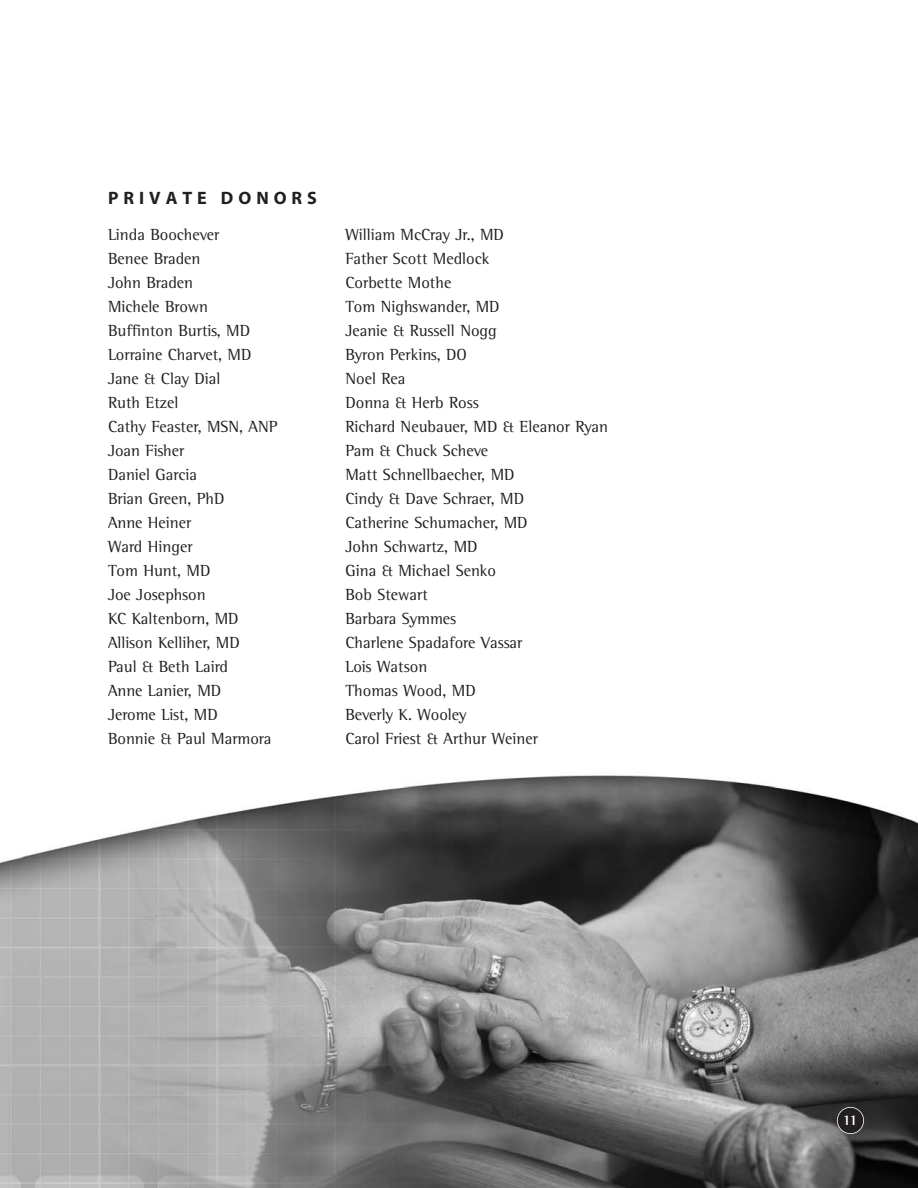
<style>
.page{position:relative;width:918px;height:1188px;background:#fff}
.page>*{position:absolute;margin:0;border:0;box-sizing:border-box;transform-origin:0 0}
.t1{font:18px "Myriad MM Bold";letter-spacing:.275em;color:#231f20}
.t2{font:16.5px "Rotis Semi Serif";color:#231f20}
.t3{font:700 15px "Rotis Semi Serif";color:#fff}
</style>
<div class="page">
<img style="left:0;top:775px;width:918px;height:413px">
<div style="left:838px;top:1108px;width:25px;height:25px;background:#231f20;border-radius:50%"></div>
<div style="left:837px;top:1107px;width:27px;height:27px;border:2px solid #fff;border-radius:50%"></div>
<p class="t1" style="left:108px;top:191px;width:211px">PRIVATE DONORS</p>
<p class="t2" style="left:108px;top:228px;width:113px">Linda Boochever</p>
<p class="t2" style="left:345px;top:228px;width:160px">William McCray Jr., MD</p>
<p class="t2" style="left:108px;top:252px;width:94px">Benee Braden</p>
<p class="t2" style="left:345px;top:252px;width:146px">Father Scott Medlock</p>
<p class="t2" style="left:108px;top:276px;width:87px">John Braden</p>
<p class="t2" style="left:345px;top:276px;width:107px">Corbette Mothe</p>
<p class="t2" style="left:108px;top:300px;width:102px">Michele Brown</p>
<p class="t2" style="left:345px;top:300px;width:156px">Tom Nighswander, MD</p>
<p class="t2" style="left:108px;top:324px;width:144px">Buffinton Burtis, MD</p>
<p class="t2" style="left:345px;top:324px;width:153px">Jeanie &amp; Russell Nogg</p>
<p class="t2" style="left:108px;top:348px;width:145px">Lorraine Charvet, MD</p>
<p class="t2" style="left:345px;top:348px;width:123px">Byron Perkins, DO</p>
<p class="t2" style="left:108px;top:372px;width:114px">Jane &amp; Clay Dial</p>
<p class="t2" style="left:345px;top:372px;width:62px">Noel Rea</p>
<p class="t2" style="left:108px;top:396px;width:72px">Ruth Etzel</p>
<p class="t2" style="left:345px;top:396px;width:135px">Donna &amp; Herb Ross</p>
<p class="t2" style="left:108px;top:420px;width:171px">Cathy Feaster, MSN, ANP</p>
<p class="t2" style="left:345px;top:420px;width:264px">Richard Neubauer, MD &amp; Eleanor Ryan</p>
<p class="t2" style="left:108px;top:444px;width:78px">Joan Fisher</p>
<p class="t2" style="left:345px;top:444px;width:144px">Pam &amp; Chuck Scheve</p>
<p class="t2" style="left:108px;top:468px;width:91px">Daniel Garcia</p>
<p class="t2" style="left:345px;top:468px;width:171px">Matt Schnellbaecher, MD</p>
<p class="t2" style="left:108px;top:492px;width:118px">Brian Green, PhD</p>
<p class="t2" style="left:345px;top:492px;width:180px">Cindy &amp; Dave Schraer, MD</p>
<p class="t2" style="left:108px;top:516px;width:85px">Anne Heiner</p>
<p class="t2" style="left:345px;top:516px;width:184px">Catherine Schumacher, MD</p>
<p class="t2" style="left:108px;top:540px;width:86px">Ward Hinger</p>
<p class="t2" style="left:345px;top:540px;width:134px">John Schwartz, MD</p>
<p class="t2" style="left:108px;top:564px;width:104px">Tom Hunt, MD</p>
<p class="t2" style="left:345px;top:564px;width:152px">Gina &amp; Michael Senko</p>
<p class="t2" style="left:108px;top:588px;width:99px">Joe Josephson</p>
<p class="t2" style="left:345px;top:588px;width:84px">Bob Stewart</p>
<p class="t2" style="left:108px;top:612px;width:132px">KC Kaltenborn, MD</p>
<p class="t2" style="left:345px;top:612px;width:112px">Barbara Symmes</p>
<p class="t2" style="left:108px;top:636px;width:133px">Allison Kelliher, MD</p>
<p class="t2" style="left:345px;top:636px;width:179px">Charlene Spadafore Vassar</p>
<p class="t2" style="left:108px;top:660px;width:122px">Paul &amp; Beth Laird</p>
<p class="t2" style="left:345px;top:660px;width:83px">Lois Watson</p>
<p class="t2" style="left:108px;top:684px;width:115px">Anne Lanier, MD</p>
<p class="t2" style="left:345px;top:684px;width:132px">Thomas Wood, MD</p>
<p class="t2" style="left:108px;top:708px;width:111px">Jerome List, MD</p>
<p class="t2" style="left:345px;top:708px;width:123px">Beverly K. Wooley</p>
<p class="t2" style="left:108px;top:732px;width:165px">Bonnie &amp; Paul Marmora</p>
<p class="t2" style="left:345px;top:732px;width:194px">Carol Friest &amp; Arthur Weiner</p>
<p class="t3" style="left:843px;top:1114px;width:16px">11</p>
</div>
